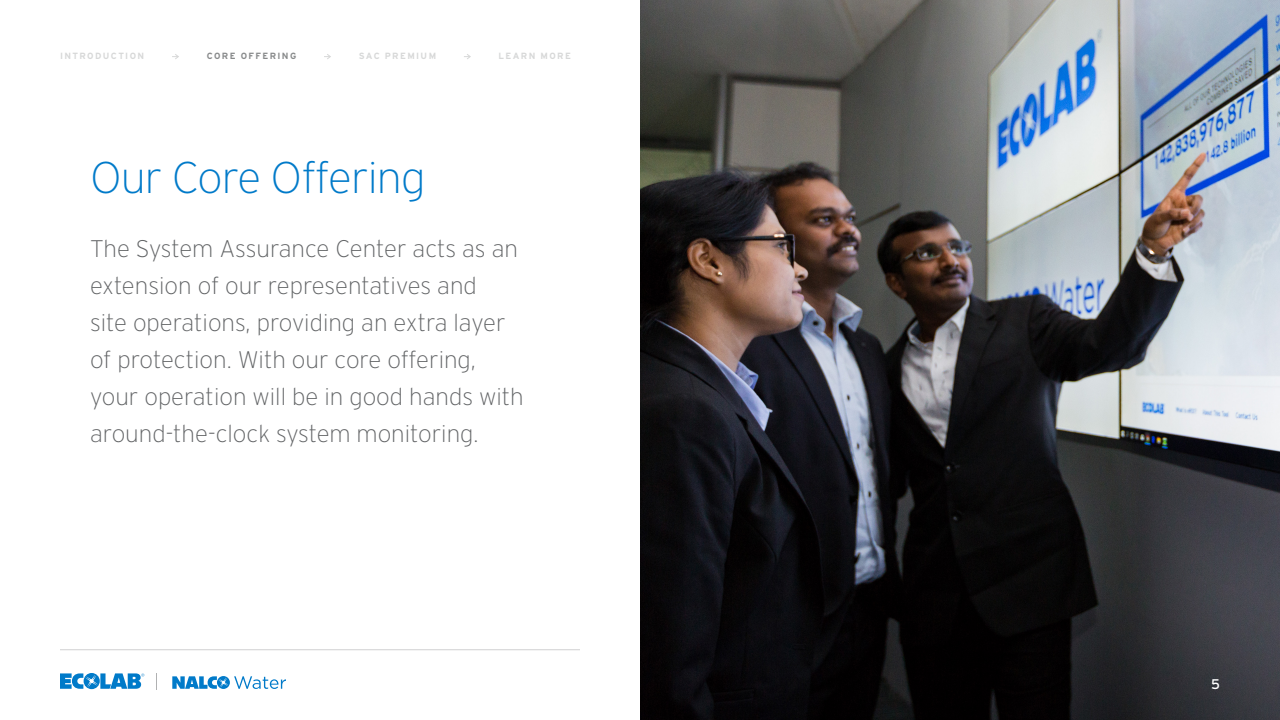
<style>
.page{position:relative;width:1280px;height:720px;background:#fff}
.page>*{position:absolute;margin:0;border:0;box-sizing:border-box;transform-origin:0 0}
.body_28{font:200 44.3px "Interstate";letter-spacing:-.02em;color:#007ac9}
.t1{font:200 24px/37px "Interstate";color:#616365}
.t2{font:14px "Interstate";color:#fff}
.body_28-2{font:700 9px "Interstate";letter-spacing:.155em;color:#d7d8d8}
.body_28-3{font:700 9px "Interstate";letter-spacing:.15em;color:#888a8b}
</style>
<div class="page">
<img style="left:640px;top:0;width:640px;height:720px">
<svg style="left:60px;top:673px;width:84px;height:16px"></svg>
<svg style="left:172px;top:676px;width:114px;height:13px"></svg>
<svg style="left:156px;top:673px;width:1px;height:16px"></svg>
<hr style="left:60px;top:650px;width:520px;height:1px;background:#d0d0d1">
<svg style="left:172px;top:54px;width:7px;height:5px"></svg>
<svg style="left:324px;top:54px;width:7px;height:5px"></svg>
<svg style="left:464px;top:54px;width:7px;height:5px"></svg>
<p class="body_28-2" style="left:60px;top:51px;width:86px">INTRODUCTION</p>
<p class="body_28-3" style="left:207px;top:51px;width:91px">CORE OFFERING</p>
<p class="body_28-2" style="left:359px;top:51px;width:79px">SAC PREMIUM</p>
<p class="body_28-2" style="left:499px;top:51px;width:74px">LEARN MORE</p>
<p class="body_28" style="left:90px;top:153px;width:337px">Our Core Offering</p>
<p class="t1" style="left:90px;top:230px;width:435px">The System Assurance Center acts as an extension of our representatives and<br>site operations, providing an extra layer of protection. With our core offering, your operation will be in good hands with around-the-clock system monitoring.</p>
<p class="t2" style="left:1211px;top:676px;width:10px">5</p>
</div>
